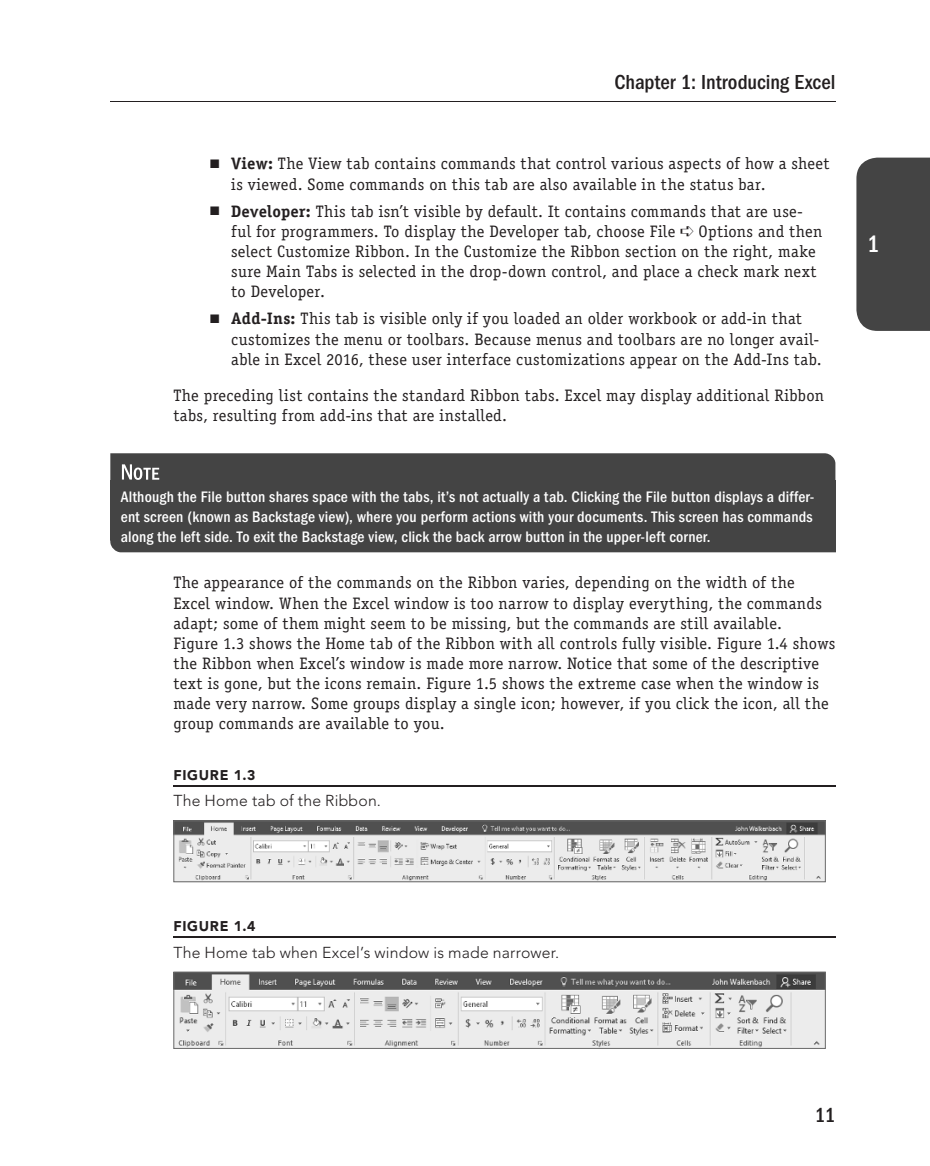
<style>
.page{position:relative;width:930px;height:1166px;background:#fff}
.page>*{position:absolute;margin:0;border:0;box-sizing:border-box;transform-origin:0 0}
.t1{font:500 condensed 24.5px "ITC Franklin Gothic Std";color:#fff}
.t2{font:500 condensed 21px "ITC Franklin Gothic Std";color:#231f20}
.t3{font:16.62px/20.1px "Officina Serif Std";letter-spacing:.015em;color:#231f20}
.t4{font:500 condensed 15.75px/20.1px "ITC Franklin Gothic Std";letter-spacing:.015em;color:#fff;text-align:justify}
.t5{font:300 15.75px "Avenir LT Std";letter-spacing:.01em;color:#231f20}
.t6{font:900 14px "Avenir LT Std";letter-spacing:.055em;color:#231f20}
.s1{font-weight:700}
</style>
<div class="page">
<hr style="left:110px;top:102px;width:725px;height:1px;background:#231f20">
<div style="left:856px;top:158px;width:73px;height:173px;background:#444"></div>
<div style="left:110px;top:480px;width:725px;height:72px;background:#444"></div>
<hr style="left:173px;top:785px;width:662px;height:2px;background:#231f20">
<img style="left:175px;top:822px;width:648px;height:58px">
<div style="left:173px;top:820px;width:652px;height:62px;border:1px solid #6b6b6b"></div>
<hr style="left:173px;top:936px;width:662px;height:2px;background:#231f20">
<img style="left:175px;top:973px;width:648px;height:73px">
<div style="left:173px;top:971px;width:652px;height:77px;border:1px solid #6b6b6b"></div>
<div style="left:110px;top:453px;width:725px;height:27px;background:#444"></div>
<svg style="left:110px;top:536px;width:726px;height:17px"></svg>
<p class="t2" style="left:614px;top:74px;width:222px">Chapter 1: Introducing Excel</p>
<p class="t3" style="left:231px;top:155px;width:600px;text-indent:-21px">■ <span class="s1">View:</span> The View tab contains commands that control various aspects of how a sheet is viewed. Some commands on this tab are also available in the status bar.</p>
<p class="t3" style="left:231px;top:202px;width:592px;text-indent:-21px">■ <span class="s1">Developer:</span> This tab isn’t visible by default. It contains commands that are use&shy;ful for programmers. To display the Developer tab, choose File ➪ Options and then select Customize Ribbon. In the Customize the Ribbon section on the right, make sure Main Tabs is selected in the drop-down control, and place a check mark next to Developer.</p>
<p class="t3" style="left:231px;top:310px;width:592px;text-indent:-21px">■ <span class="s1">Add-Ins:</span> This tab is visible only if you loaded an older workbook or add-in that customizes the menu or toolbars. Because menus and toolbars are no longer avail&shy;able in Excel 2016, these user interface customizations appear on the Add-Ins tab.</p>
<p class="t3" style="left:173px;top:386px;width:652px">The preceding list contains the standard Ribbon tabs. Excel may display additional Ribbon tabs, resulting from add-ins that are installed.</p>
<p class="t4" style="left:121px;top:487px;width:695px">Although the File button shares space with the tabs, it’s not actually a tab. Clicking the File button displays a differ&shy;ent screen (known as Backstage view), where you perform actions with your documents. This screen has commands along the left side. To exit the Backstage view, click the back arrow button in the upper-left corner.</p>
<p class="t3" style="left:173px;top:574px;width:663px">The appearance of the commands on the Ribbon varies, depending on the width of the Excel window. When the Excel window is too narrow to display everything, the commands adapt; some of them might seem to be missing, but the commands are still available.<br>Figure 1.3 shows the Home tab of the Ribbon with all controls fully visible. Figure 1.4 shows the Ribbon when Excel’s window is made more narrow. Notice that some of the descriptive text is gone, but the icons remain. Figure 1.5 shows the extreme case when the window is made very narrow. Some groups display a single icon; however, if you click the icon, all the group commands are available to you.</p>
<p class="t6" style="left:173px;top:769px;width:84px">FIGURE 1.3</p>
<p class="t5" style="left:173px;top:794px;width:209px">The Home tab of the Ribbon.</p>
<h1 class="t1" style="left:866px;top:235px;width:14px">1</h1>
<p class="t6" style="left:173px;top:920px;width:84px">FIGURE 1.4</p>
<p class="t5" style="left:173px;top:945px;width:387px">The Home tab when Excel’s window is made narrower.</p>
<p class="t2" style="left:814px;top:1107px;width:22px">11</p>
</div>
